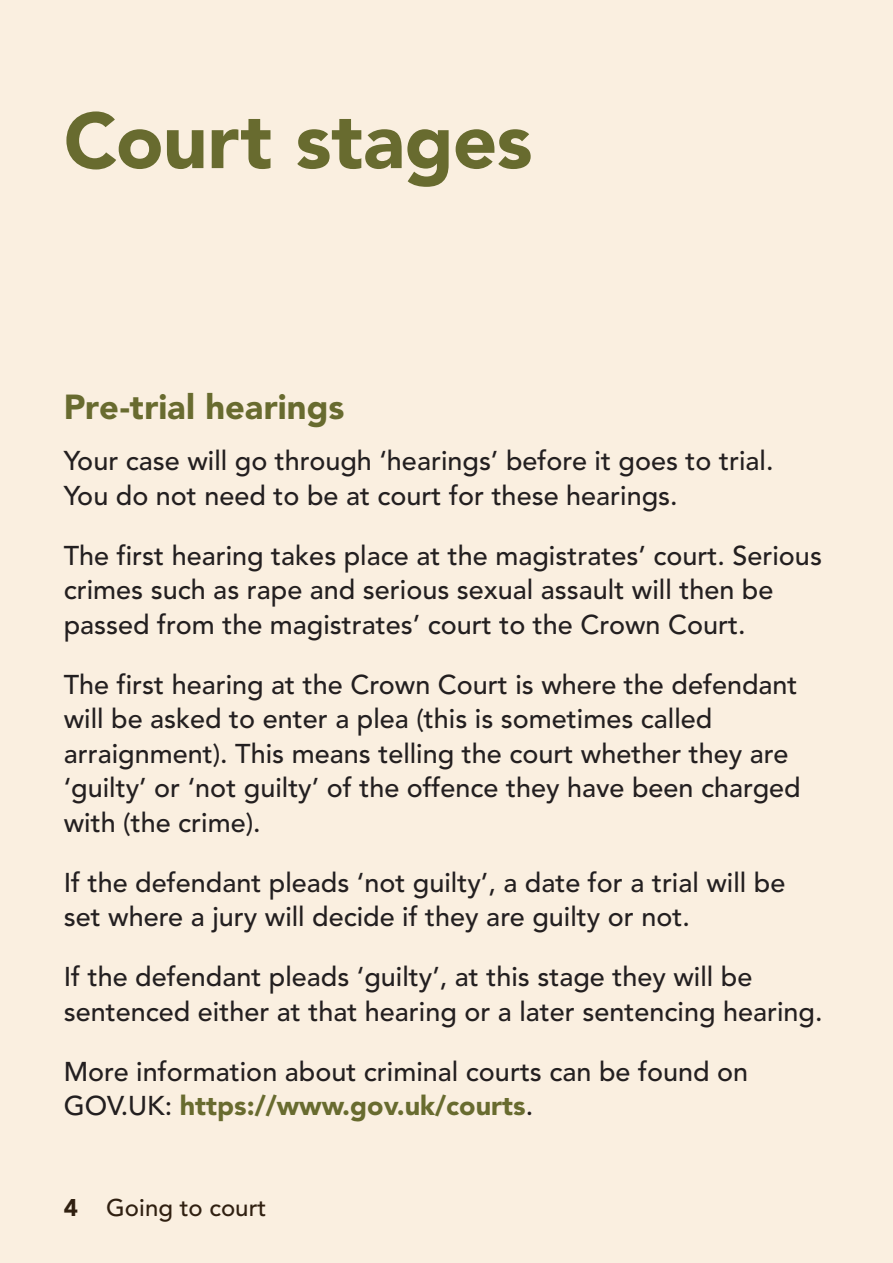
<style>
.page{position:relative;width:893px;height:1263px;background:#faefe0}
.page>*{position:absolute;margin:0;border:0;box-sizing:border-box;transform-origin:0 0}
.t1{font:900 78px "Avenir";letter-spacing:-.005em;color:#686b2f}
.t2{font:900 34.5px "Avenir";color:#686b2f}
.t3{font:500 27px/34.5px "Avenir";color:#231f20}
.t4{font:500 24px "Avenir";color:#302011}
.s1{font-weight:900;color:#faefe0}
.s2{font-weight:900}
</style>
<div class="page">
<h1 class="t1" style="left:64px;top:94px;width:470px">Court stages</h1>
<p class="t2" style="left:64px;top:386px;width:282px">Pre-trial hearings</p>
<p class="t3" style="left:64px;top:444px;width:711px">Your case will go through ‘hearings’ before it goes to trial.<br>You do not need to be at court for these hearings.</p>
<p class="t3" style="left:64px;top:539px;width:760px">The first hearing takes place at the magistrates’ court. Serious crimes such as rape and serious sexual assault will then be passed from the magistrates’ court to the Crown Court.</p>
<p class="t3" style="left:64px;top:668px;width:738px">The first hearing at the Crown Court is where the defendant will be asked to enter a plea (this is sometimes called arraignment). This means telling the court whether they are ‘guilty’ or ‘not guilty’ of the offence they have been charged with (the crime).</p>
<p class="t3" style="left:64px;top:866px;width:723px">If the defendant pleads ‘not guilty’, a date for a trial will be set where a jury will decide if they are guilty or not.</p>
<p class="t3" style="left:64px;top:960px;width:760px">If the defendant pleads ‘guilty’, at this stage they will be sentenced either at that hearing or a later sentencing hearing.</p>
<p class="t3" style="left:64px;top:1055px;width:686px">More information about criminal courts can be found on<br>GOV.UK: <span class="s1">https://www.gov.uk/courts</span>.</p>
<p class="t4" style="left:64px;top:1194px;width:204px"><span class="s2">4</span> Going to court</p>
</div>
